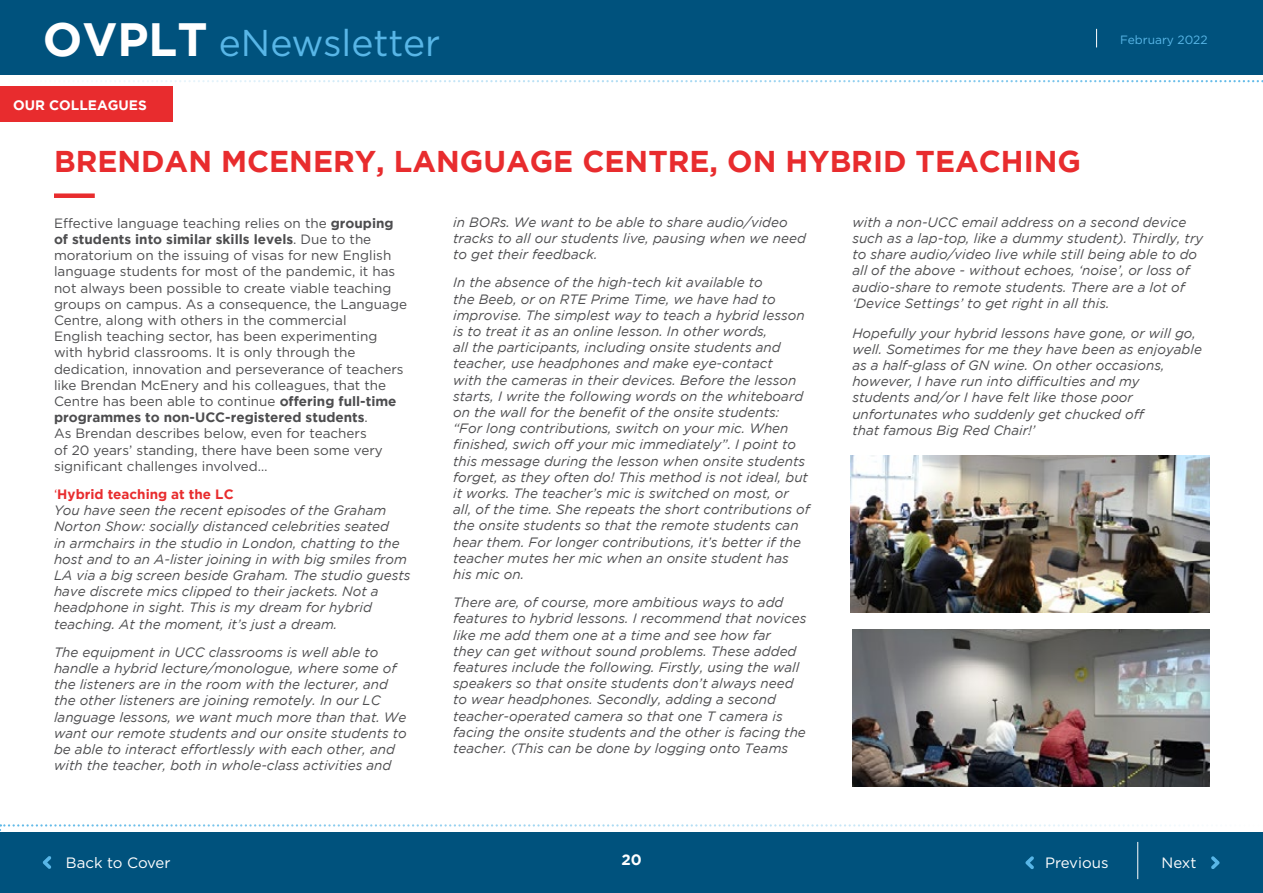
<style>
.page{position:relative;width:1263px;height:893px;background:#fff}
.page>*{position:absolute;margin:0;border:0;box-sizing:border-box;transform-origin:0 0}
.t1{font:700 46.65px "Gotham";color:#fff}
.t2{font:37.35px "Gotham";color:#58b6e7}
.t3{font:700 30px "Gotham";color:#e82c2e}
.t4{font:15px "Gotham";color:#fff}
.t5{font:700 15px "Gotham";color:#fff}
.t6{font:700 13.65px "Gotham";color:#fff}
.t7{font:italic 13.5px/16.2px "Gotham";color:#4d4d4f}
.t8{font:13.5px/16.2px "Gotham";color:#4d4d4f}
.t9{font:12px "Gotham";color:#58b6e7}
.s1{font-weight:700}
.s2{font-style:normal;color:#e82c2e}
.s3{font-weight:700;font-style:normal;color:#e82c2e}
</style>
<div class="page">
<svg style="left:0;top:824px;width:1263px;height:69px;background:#1d668c"></svg>
<svg style="left:7px;top:0;width:1256px;height:82px;background:#156088"></svg>
<div style="left:0;top:86px;width:172px;height:36px;background:#e82c2e"></div>
<div style="left:54px;top:193px;width:41px;height:5px;background:#e82c2e"></div>
<img style="left:850px;top:455px;width:359px;height:157px">
<img style="left:852px;top:629px;width:357px;height:158px">
<h1 class="t1" style="left:43px;top:15px;width:166px">OVPLT</h1>
<h2 class="t2" style="left:219px;top:19px;width:223px">eNewsletter</h2>
<p class="t6" style="left:13px;top:98px;width:135px">OUR COLLEAGUES</p>
<h3 class="t3" style="left:54px;top:145px;width:1028px">BRENDAN MCENERY, LANGUAGE CENTRE, ON HYBRID TEACHING</h3>
<p class="t9" style="left:1120px;top:32px;width:89px">February 2022</p>
<p class="t8" style="left:54px;top:215px;width:354px">Effective language teaching relies on the <span class="s1">grouping of students into similar skills levels</span>. Due to the moratorium on the issuing of visas for new English language students for most of the pandemic, it has not always been possible to create viable teaching groups on campus. As a consequence, the Language Centre, along with others in the commercial<br>English teaching sector, has been experimenting with hybrid classrooms. It is only through the dedication, innovation and perseverance of teachers like Brendan McEnery and his colleagues, that the Centre has been able to continue <span class="s1">offering full-time programmes to non-UCC-registered students</span>.<br>As Brendan describes below, even for teachers<br>of 20 years’ standing, there have been some very significant challenges involved…</p>
<p class="t7" style="left:54px;top:486px;width:358px"><span class="s2">‘</span><span class="s3">Hybrid teaching at the LC<br></span>You have seen the recent episodes of the Graham Norton Show: socially distanced celebrities seated<br>in armchairs in the studio in London, chatting to the host and to an A-lister joining in with big smiles from LA via a big screen beside Graham. The studio guests have discrete mics clipped to their jackets. Not a headphone in sight. This is my dream for hybrid teaching. At the moment, it’s just a dream.</p>
<p class="t7" style="left:54px;top:644px;width:354px">The equipment in UCC classrooms is well able to handle a hybrid lecture/monologue, where some of the listeners are in the room with the lecturer, and the other listeners are joining remotely. In our LC language lessons, we want much more than that. We want our remote students and our onsite students to be able to interact effortlessly with each other, and with the teacher, both in whole-class activities and</p>
<p class="t7" style="left:453px;top:214px;width:354px">in BORs. We want to be able to share audio/video tracks to all our students live, pausing when we need to get their feedback.</p>
<p class="t7" style="left:453px;top:275px;width:358px">In the absence of the high-tech kit available to<br>the Beeb, or on RTE Prime Time, we have had to improvise. The simplest way to teach a hybrid lesson is to treat it as an online lesson. In other words,<br>all the participants, including onsite students and teacher, use headphones and make eye-contact<br>with the cameras in their devices. Before the lesson starts, I write the following words on the whiteboard on the wall for the benefit of the onsite students: “For long contributions, switch on your mic. When finished, swich off your mic immediately”. I point to this message during the lesson when onsite students forget, as they often do! This method is not ideal, but it works. The teacher’s mic is switched on most, or all, of the time. She repeats the short contributions of the onsite students so that the remote students can hear them. For longer contributions, it’s better if the teacher mutes her mic when an onsite student has his mic on.</p>
<p class="t7" style="left:453px;top:594px;width:355px">There are, of course, more ambitious ways to add features to hybrid lessons. I recommend that novices like me add them one at a time and see how far<br>they can get without sound problems. These added features include the following. Firstly, using the wall speakers so that onsite students don’t always need to wear headphones. Secondly, adding a second teacher-operated camera so that one T camera is facing the onsite students and the other is facing the teacher. (This can be done by logging onto Teams</p>
<p class="t7" style="left:852px;top:214px;width:352px">with a non-UCC email address on a second device such as a lap-top, like a dummy student). Thirdly, try to share audio/video live while still being able to do all of the above - without echoes, ‘noise’, or loss of audio-share to remote students. There are a lot of ‘Device Settings’ to get right in all this.</p>
<p class="t7" style="left:852px;top:325px;width:351px">Hopefully your hybrid lessons have gone, or will go, well. Sometimes for me they have been as enjoyable as a half-glass of GN wine. On other occasions, however, I have run into difficulties and my<br>students and/or I have felt like those poor unfortunates who suddenly get chucked off<br>that famous Big Red Chair!’</p>
<p class="t4" style="left:66px;top:853px;width:106px">Back to Cover</p>
<p class="t5" style="left:621px;top:852px;width:22px">20</p>
<p class="t4" style="left:1045px;top:853px;width:65px">Previous</p>
<p class="t4" style="left:1161px;top:853px;width:36px">Next</p>
</div>
